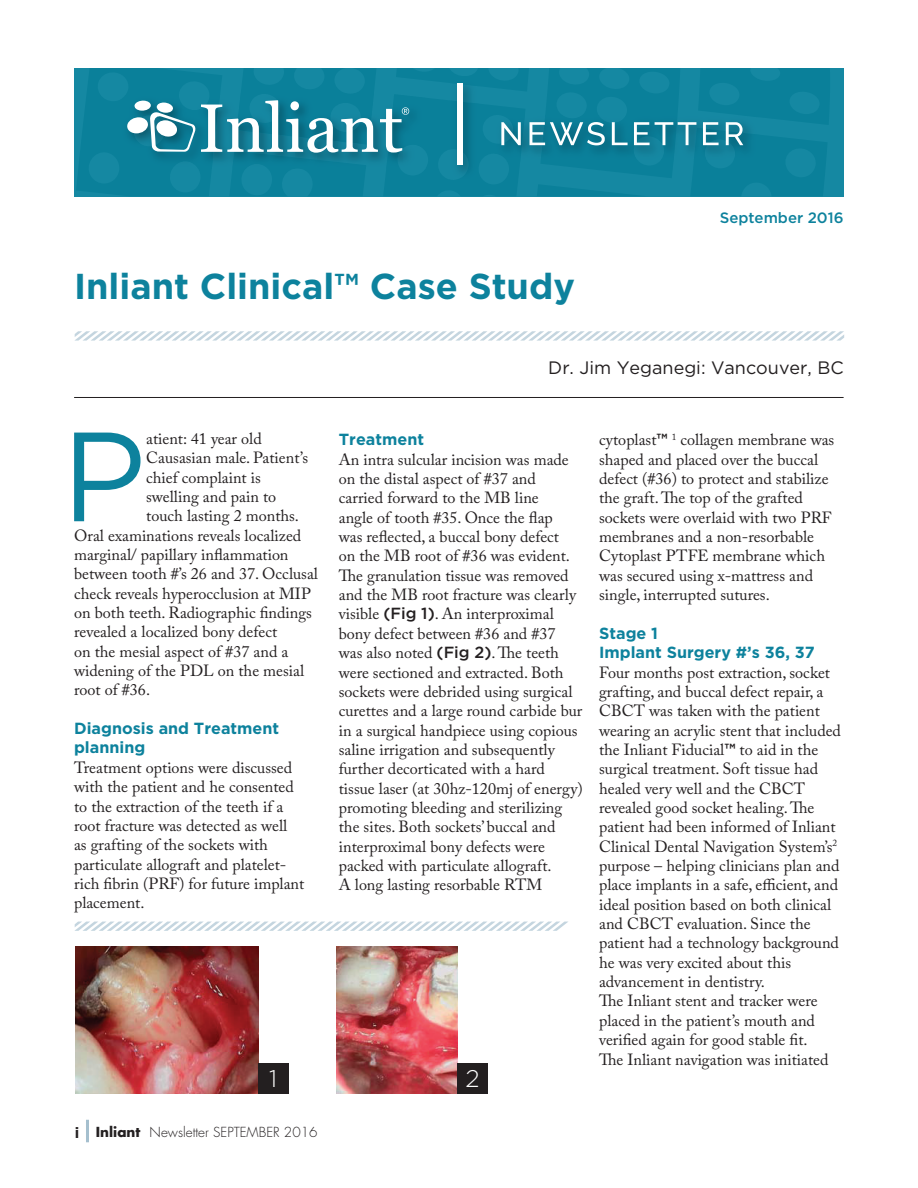
<style>
.page{position:relative;width:918px;height:1188px;background:#fff}
.page>*{position:absolute;margin:0;border:0;box-sizing:border-box;transform-origin:0 0}
.t1{font:126.75px "Gotham";color:#0d829d}
.t2{font:700 36px "Gotham";color:#0d829d}
.t3{font:300 24px "Gotham";color:#fff}
.t4{font:18px "Gotham";color:#231f20}
.t5{font:16.2px/19.4px "Adobe Caslon Pro";color:#231f20}
.t6{font:700 16.2px/19.4px "Gotham";color:#0d829d}
.t7{font:500 15px "Gotham";color:#0d829d}
.t8{font:300 13.5px "Futura";color:#231f20}
.s1{font-family:"Gotham";font-weight:500}
.s2{font-family:"Gotham";font-weight:700;font-size:15px}
.s3{font-weight:700}
.s4{font-family:"Gotham";font-weight:700}
</style>
<div class="page">
<div style="left:74px;top:68px;width:770px;height:128px;background:#1588a2"></div>
<svg style="left:77px;top:68px;width:753px;height:128px"></svg>
<hr style="left:74px;top:397px;width:770px;height:1px;background:#231f20">
<img style="left:76px;top:946px;width:182px;height:147px">
<img style="left:337px;top:946px;width:120px;height:148px">
<hr style="left:86px;top:1120px;width:3px;height:22px;background:#a5bfce">
<div style="left:258px;top:1063px;width:30px;height:30px;background:#231f20"></div>
<div style="left:457px;top:1063px;width:31px;height:31px;background:#231f20"></div>
<svg style="left:74px;top:331px;width:770px;height:10px"></svg>
<svg style="left:74px;top:922px;width:494px;height:9px"></svg>
<h2 class="t2" style="left:74px;top:265px;width:502px">Inliant Clinical™ Case Study</h2>
<p class="t7" style="left:720px;top:209px;width:125px">September 2016</p>
<p class="t4" style="left:548px;top:357px;width:297px">Dr. Jim Yeganegi: Vancouver, BC</p>
<h1 class="t1" style="left:62px;top:406px;width:86px">P</h1>
<p class="t5" style="left:146px;top:429px;width:117px">atient: 41 year old</p>
<p class="t5" style="left:146px;top:448px;width:163px">Causasian male. Patient’s</p>
<p class="t5" style="left:146px;top:467px;width:116px">chief complaint is</p>
<p class="t5" style="left:146px;top:487px;width:131px">swelling and pain to</p>
<p class="t5" style="left:146px;top:506px;width:154px">touch lasting 2 months.</p>
<p class="t5" style="left:74px;top:525px;width:229px">Oral examinations reveals localized</p>
<p class="t5" style="left:74px;top:545px;width:216px">marginal/ papillary inflammation</p>
<p class="t5" style="left:74px;top:564px;width:245px">between tooth #’s 26 and 37. Occlusal</p>
<p class="t5" style="left:74px;top:583px;width:238px">check reveals hyperocclusion at MIP</p>
<p class="t5" style="left:74px;top:603px;width:239px">on both teeth. Radiographic findings</p>
<p class="t5" style="left:74px;top:622px;width:205px">revealed a localized bony defect</p>
<p class="t5" style="left:74px;top:641px;width:216px">on the mesial aspect of #37 and a</p>
<p class="t5" style="left:74px;top:661px;width:232px">widening of the PDL on the mesial</p>
<p class="t5" style="left:74px;top:680px;width:78px">root of #36.</p>
<p class="t6" style="left:74px;top:718px;width:207px">Diagnosis and Treatment planning</p>
<p class="t5" style="left:74px;top:758px;width:232px">Treatment options were discussed with the patient and he consented to the extraction of the teeth if a root fracture was detected as well<br>as grafting of the sockets with particulate allograft and platelet&shy;rich fibrin (PRF) for future implant placement.</p>
<p class="t6" style="left:339px;top:430px;width:87px">Treatment</p>
<p class="t5" style="left:339px;top:449px;width:245px">An intra sulcular incision was made on the distal aspect of #37 and carried forward to the MB line<br>angle of tooth #35. Once the flap<br>was reflected, a buccal bony defect<br>on the MB root of #36 was evident.<br>The granulation tissue was removed and the MB root fracture was clearly visible <span class="s1">(Fig 1)</span>. An interproximal bony defect between #36 and #37 was also noted <span class="s1">(Fig 2)</span>. The teeth were sectioned and extracted. Both sockets were debrided using surgical curettes and a large round carbide bur in a surgical handpiece using copious saline irrigation and subsequently further decorticated with a hard tissue laser (at 30hz-120mj of energy) promoting bleeding and sterilizing the sites. Both sockets’ buccal and interproximal bony defects were packed with particulate allograft.<br>A long lasting resorbable RTM</p>
<h3 class="t3" style="left:269px;top:1065px;width:10px">1</h3>
<h3 class="t3" style="left:465px;top:1065px;width:16px">2</h3>
<p class="t8" style="left:75px;top:1123px;width:244px"><span class="s2">i</span> <span class="s3">Inliant</span> Newsletter SEPTEMBER 2016</p>
<p class="t5" style="left:599px;top:430px;width:237px">cytoplast<span class="s4">™</span> <sup>1</sup> collagen membrane was shaped and placed over the buccal defect (#36) to protect and stabilize the graft. The top of the grafted sockets were overlaid with two PRF membranes and a non-resorbable Cytoplast PTFE membrane which was secured using x-mattress and single, interrupted sutures.</p>
<p class="t6" style="left:599px;top:623px;width:217px">Stage 1<br>Implant Surgery #’s 36, 37</p>
<p class="t5" style="left:599px;top:662px;width:243px">Four months post extraction, socket grafting, and buccal defect repair, a CBCT was taken with the patient wearing an acrylic stent that included the Inliant Fiducial<span class="s4">™</span> to aid in the surgical treatment. Soft tissue had healed very well and the CBCT revealed good socket healing. The patient had been informed of Inliant Clinical Dental Navigation System’s<sup>2 </sup>purpose – helping clinicians plan and place implants in a safe, efficient, and ideal position based on both clinical and CBCT evaluation. Since the patient had a technology background he was very excited about this advancement in dentistry.<br>The Inliant stent and tracker were placed in the patient’s mouth and verified again for good stable fit.<br>The Inliant navigation was initiated</p>
</div>
